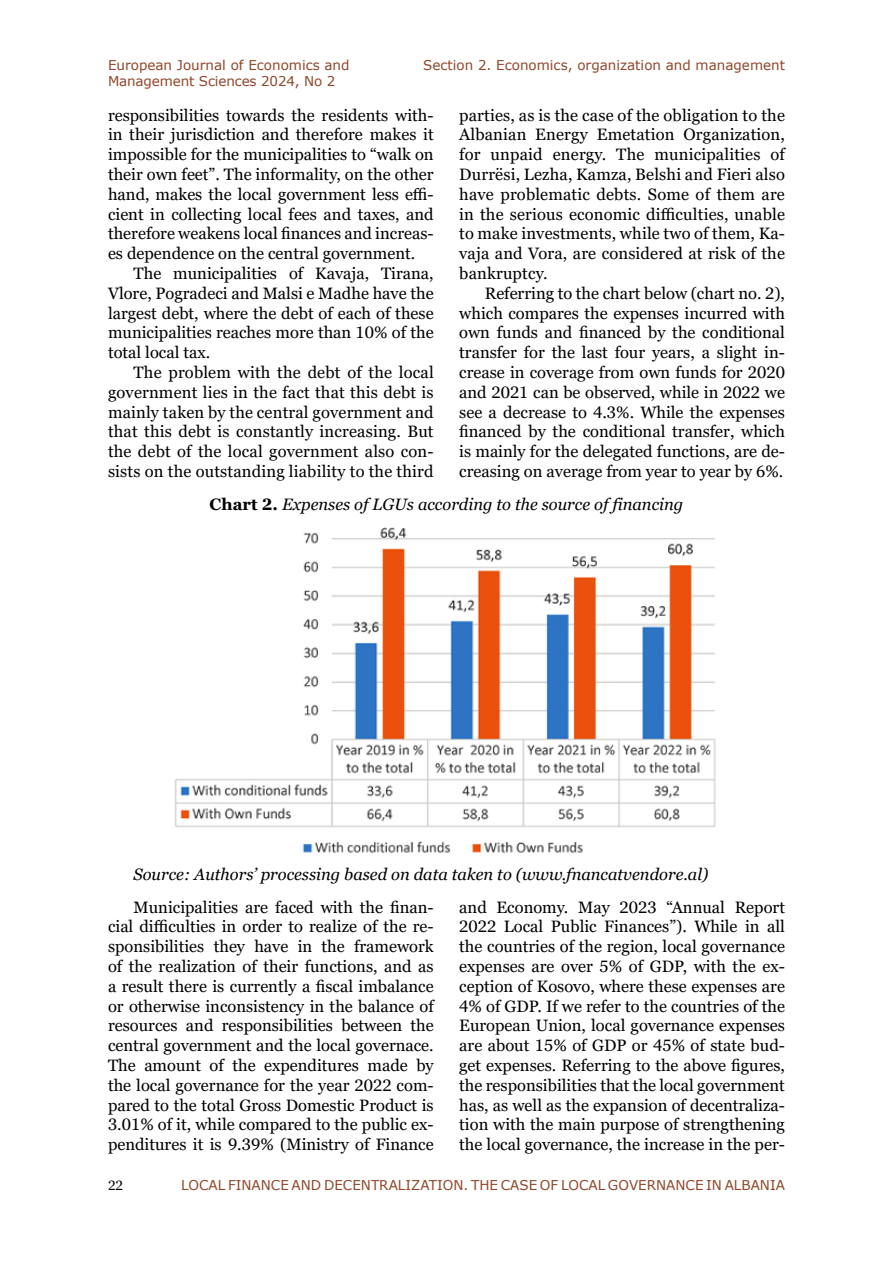
<style>
.page{position:relative;width:893px;height:1263px;background:#fff}
.page>*{position:absolute;margin:0;border:0;box-sizing:border-box;transform-origin:0 0}
.t1{font:16.5px/19.8px "Georgia Pro";color:#000;text-align:justify}
.t2{font:italic 16.5px "Georgia Pro";color:#000}
.t3{font:13.5px/16.2px "Verdana";color:#90462a}
.t4{font:13.5px "Georgia Pro";color:#000}
.s1{font-weight:700;font-style:normal}
</style>
<div class="page">
<img style="left:175px;top:527px;width:541px;height:326px">
<p class="t3" style="left:108px;top:57px;width:243px">European Journal of Economics and<br>Management Sciences 2024, No 2</p>
<p class="t3" style="left:423px;top:57px;width:363px">Section 2. Economics, organization and management</p>
<p class="t1" style="left:108px;top:106px;width:327px">responsibilities towards the residents with&shy;in their jurisdiction and therefore makes it impossible for the municipalities to “walk on their own feet”. The informality, on the other hand, makes the local government less effi&shy;cient in collecting local fees and taxes, and therefore weakens local finances and increas&shy;es dependence on the central government.</p>
<p class="t1" style="left:108px;top:264px;width:327px;text-indent:26px">The municipalities of Kavaja, Tirana, Vlore, Pogradeci and Malsi e Madhe have the largest debt, where the debt of each of these municipalities reaches more than 10% of the total local tax.</p>
<p class="t1" style="left:108px;top:363px;width:327px;text-indent:26px">The problem with the debt of the local government lies in the fact that this debt is mainly taken by the central government and that this debt is constantly increasing. But the debt of the local government also con&shy;sists on the outstanding liability to the third</p>
<p class="t1" style="left:459px;top:106px;width:327px">parties, as is the case of the obligation to the Albanian Energy Emetation Organization, for unpaid energy. The municipalities of Durrësi, Lezha, Kamza, Belshi and Fieri also have problematic debts. Some of them are in the serious economic difficulties, unable to make investments, while two of them, Ka&shy;vaja and Vora, are considered at risk of the bankruptcy.</p>
<p class="t1" style="left:459px;top:284px;width:327px;text-indent:26px">Referring to the chart below (chart no. 2), which compares the expenses incurred with own funds and financed by the conditional transfer for the last four years, a slight in&shy;crease in coverage from own funds for 2020 and 2021 can be observed, while in 2022 we see a decrease to 4.3%. While the expenses financed by the conditional transfer, which is mainly for the delegated functions, are de&shy;creasing on average from year to year by 6%.</p>
<p class="t2" style="left:210px;top:494px;width:475px"><span class="s1">Chart 2.</span> Expenses of LGUs according to the source of financing</p>
<p class="t2" style="left:134px;top:864px;width:576px">Source: Authors’ processing based on data taken to (www.fnancatvendore.al)</p>
<p class="t1" style="left:108px;top:898px;width:327px;text-indent:26px">Municipalities are faced with the finan&shy;cial difficulties in order to realize of the re&shy;sponsibilities they have in the framework of the realization of their functions, and as a result there is currently a fiscal imbalance or otherwise inconsistency in the balance of resources and responsibilities between the central government and the local governace.<br>The amount of the expenditures made by the local governance for the year 2022 com&shy;pared to the total Gross Domestic Product is 3.01% of it, while compared to the public ex&shy;penditures it is 9.39% (Ministry of Finance</p>
<p class="t1" style="left:459px;top:898px;width:327px">and Economy. May 2023 “Annual Report 2022 Local Public Finances”). While in all the countries of the region, local governance expenses are over 5% of GDP, with the ex&shy;ception of Kosovo, where these expenses are 4% of GDP. If we refer to the countries of the European Union, local governance expenses are about 15% of GDP or 45% of state bud&shy;get expenses. Referring to the above figures, the responsibilities that the local government has, as well as the expansion of decentraliza&shy;tion with the main purpose of strengthening the local governance, the increase in the per-</p>
<p class="t4" style="left:108px;top:1178px;width:17px">22</p>
<p class="t3" style="left:181px;top:1177px;width:605px">LOCAL FINANCE AND DECENTRALIZATION. THE CASE OF LOCAL GOVERNANCE IN ALBANIA</p>
</div>
